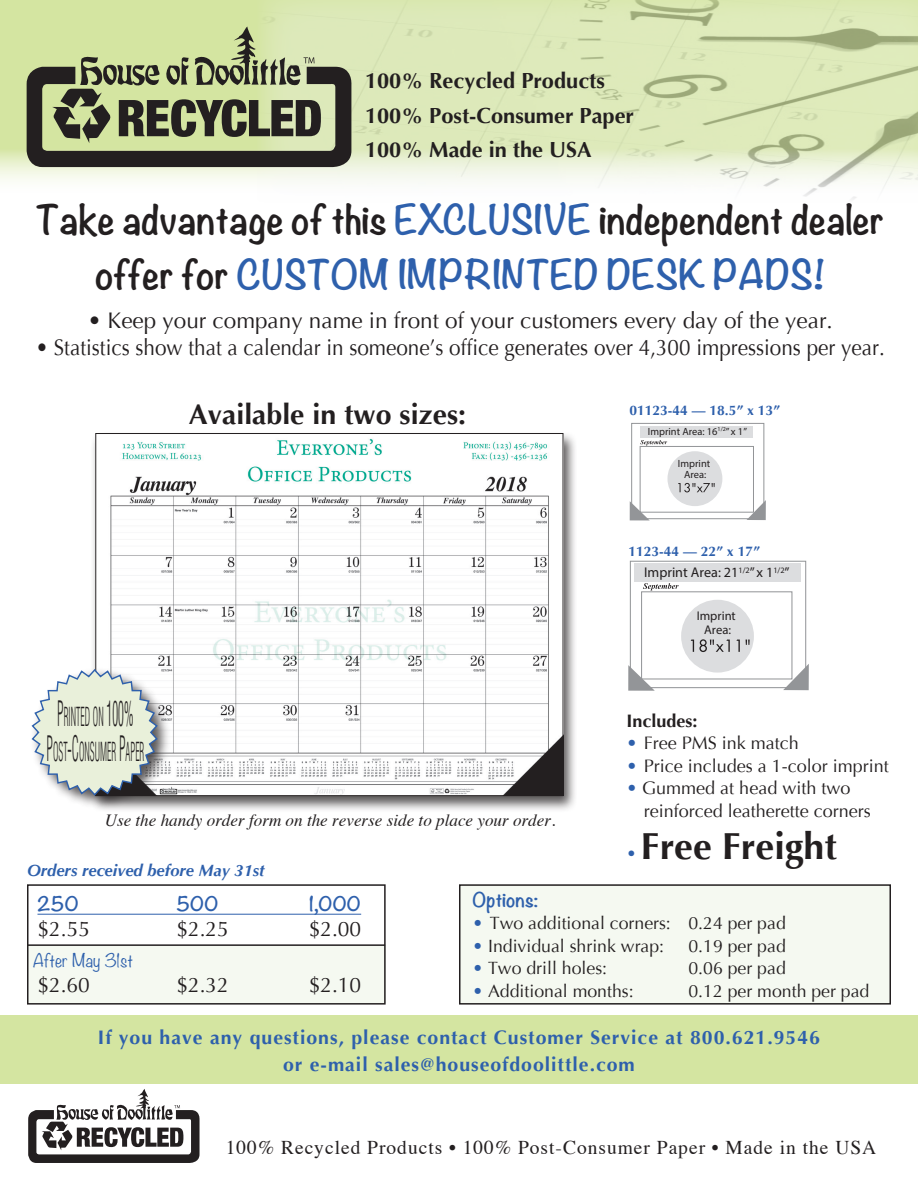
<style>
.page{position:relative;width:918px;height:1188px;background:#fff}
.page>*{position:absolute;margin:0;border:0;box-sizing:border-box;transform-origin:0 0}
.t1{font:700 37.5px "Optima";color:#231f20}
.t2{font:700 36px/55.5px "Noteworthy";color:#231f20;text-align:center}
.t3{font:700 28.5px "Optima";color:#231f20}
.t4{font:300 condensed 25.65px/34.7px "Helvetica";color:#231f20;text-align:center;scale:.38 1}
.t5{font:22.5px "Optima";color:#231f20;scale:.92 1}
.t6{font:22.5px "Optima";color:#231f20}
.t7{font:700 21.75px/34.5px "Optima";color:#231f20}
.t8{font:21px "Optima";color:#231f20}
.t9{font:700 19.5px/27px "Optima";letter-spacing:.05em;color:#2e60ac;text-align:center}
.t10{font:19.5px "Times";letter-spacing:.05em;color:#231f20}
.t11{font:18px/22.5px "Optima";color:#231f20}
.t12{font:700 18px "Noteworthy";color:#2e60ac}
.t13{font:700 18px "Optima";color:#231f20}
.t14{font:17.7px "Optima";color:#231f20}
.t15{font:italic 17.1px "Times";color:#231f20}
.t16{font:italic 700 16.5px "Optima";color:#2e60ac}
.t17{font:300 16.5px "Noteworthy";color:#2e60ac}
.t18{font:14.1px "Myriad Pro";color:#231f20}
.t19{font:700 13.8px "Optima";color:#2e60ac}
.t20{font:12.6px/13.8px "Myriad Pro";letter-spacing:.005em;color:#231f20;text-align:center}
.t21{font:10.5px/11.4px "Myriad Pro";color:#231f20;text-align:center}
.s1{color:#2e60ac}
.s2{font-size:34.2px}
.s3{font-weight:400;font-size:16.5px;color:#2e60ac}
</style>
<div class="page">
<svg style="left:0;top:0;width:257px;height:181px;background:#dce9b3"></svg>
<img style="left:257px;top:0;width:661px;height:200px">
<div style="left:0;top:1015px;width:918px;height:68px;background:#d4e5a1"></div>
<svg style="left:28px;top:1089px;width:172px;height:74px"></svg>
<div style="left:460px;top:885px;width:430px;height:119px;background:#f5f9f1"></div>
<div style="left:459px;top:884px;width:432px;height:121px;border:2px solid #231f20"></div>
<div style="left:90px;top:431px;width:487px;height:382px;background:#231f20;opacity:.75"></div>
<img style="left:98px;top:435px;width:463px;height:359px">
<div style="left:29px;top:666px;width:143px;height:144px;background:#231f20;opacity:.75"></div>
<svg style="left:31px;top:668px;width:128px;height:129px"></svg>
<div style="left:630px;top:561px;width:176px;height:127px;background:#fff;border:1px solid #939598"></div>
<div style="left:641px;top:591px;width:151px;height:88px;background:#fff;border:1px solid #939598"></div>
<div style="left:634px;top:563px;width:167px;height:19px;background:#dcdddf"></div>
<div style="left:681px;top:600px;width:73px;height:73px;background:#dcdddf;border-radius:50%"></div>
<svg style="left:628px;top:665px;width:27px;height:26px"></svg>
<svg style="left:783px;top:664px;width:26px;height:26px"></svg>
<svg style="left:643px;top:583px;width:36px;height:7px"></svg>
<svg style="left:691px;top:639px;width:39px;height:13px"></svg>
<svg style="left:736px;top:640px;width:4px;height:12px"></svg>
<svg style="left:746px;top:640px;width:4px;height:5px"></svg>
<div style="left:631px;top:423px;width:133px;height:96px;background:#fff;border:1px solid #939598"></div>
<div style="left:640px;top:426px;width:112px;height:12px;background:#dcdddf"></div>
<div style="left:640px;top:446px;width:114px;height:67px;background:#fff;border:1px solid #939598"></div>
<div style="left:668px;top:451px;width:54px;height:55px;background:#dcdddf;border-radius:50%"></div>
<svg style="left:630px;top:501px;width:20px;height:19px"></svg>
<svg style="left:747px;top:500px;width:19px;height:20px"></svg>
<svg style="left:640px;top:440px;width:27px;height:6px"></svg>
<svg style="left:678px;top:483px;width:37px;height:9px"></svg>
<div style="left:27px;top:945px;width:358px;height:58px;background:#f5f9f1"></div>
<div style="left:27px;top:884px;width:359px;height:121px;border:2px solid #231f20"></div>
<hr style="left:37px;top:914px;width:324px;height:1px;background:#2e60ac">
<hr style="left:27px;top:944px;width:358px;height:2px;background:#231f20">
<svg style="left:27px;top:27px;width:324px;height:140px;background:#8e9671"></svg>
<p class="t7" style="left:365px;top:64px;width:270px">100% Recycled Products<br>100% Post-Consumer Paper<br>100% Made in the USA</p>
<h2 class="t2" style="left:36px;top:191px;width:850px">Take advantage of this <span class="s1">EXCLUSIVE</span> independent dealer offer for <span class="s1">CUSTOM IMPRINTED DESK PADS!</span></h2>
<p class="t6" style="left:88px;top:308px;width:747px">• Keep your company name in front of your customers every day of the year.</p>
<p class="t5" style="left:36px;top:335px;width:924px">• Statistics show that a calendar in someone’s office generates over 4,300 impressions per year.</p>
<h3 class="t3" style="left:189px;top:398px;width:279px">Available in two sizes:</h3>
<h3 class="t4" style="left:47px;top:700px;width:259px"><span class="s2">P</span>RINTED ON <span class="s2">100%<br>P</span>OST<span class="s2">-C</span>ONSUMER <span class="s2">P</span>APER</h3>
<p class="t15" style="left:105px;top:805px;width:452px">Use the handy order form on the reverse side to place your order.</p>
<p class="t16" style="left:27px;top:861px;width:239px">Orders received before May 31st</p>
<p class="t19" style="left:629px;top:402px;width:152px">01123-44 — 18.5” x 13”</p>
<p class="t21" style="left:648px;top:425px;width:101px">Imprint Area: 16<sup>1/2</sup>” x 1”</p>
<p class="t21" style="left:678px;top:458px;width:34px">Imprint<br>Area:</p>
<p class="t19" style="left:629px;top:543px;width:133px">1123-44 — 22” x 17”</p>
<p class="t18" style="left:644px;top:564px;width:147px">Imprint Area: 21<sup>1/2</sup>” x 1<sup>1/2</sup>”</p>
<p class="t20" style="left:697px;top:609px;width:41px">Imprint<br>Area:</p>
<p class="t13" style="left:626px;top:710px;width:73px">Includes:</p>
<p class="t11" style="left:626px;top:732px;width:174px"><span class="s1">•</span> Free PMS ink match</p>
<p class="t11" style="left:626px;top:755px;width:264px"><span class="s1">•</span> Price includes a 1-color imprint</p>
<p class="t11" style="left:644px;top:777px;width:229px;text-indent:-17px"><span class="s1">•</span> Gummed at head with two reinforced leatherette corners</p>
<h1 class="t1" style="left:626px;top:824px;width:212px"><span class="s3">•</span> Free Freight</h1>
<p class="t12" style="left:37px;top:888px;width:43px">250</p>
<p class="t12" style="left:176px;top:888px;width:44px">500</p>
<p class="t12" style="left:309px;top:888px;width:54px">1,000</p>
<p class="t8" style="left:37px;top:917px;width:54px">$2.55</p>
<p class="t8" style="left:176px;top:917px;width:54px">$2.25</p>
<p class="t8" style="left:309px;top:917px;width:54px">$2.00</p>
<p class="t8" style="left:37px;top:972px;width:54px">$2.60</p>
<p class="t8" style="left:176px;top:972px;width:54px">$2.32</p>
<p class="t8" style="left:309px;top:972px;width:54px">$2.10</p>
<p class="t17" style="left:33px;top:946px;width:102px">After May 31st</p>
<p class="t12" style="left:472px;top:884px;width:67px">Options:</p>
<p class="t14" style="left:472px;top:913px;width:315px"><span class="s1">•</span> Two additional corners: 0.24 per pad</p>
<p class="t14" style="left:472px;top:936px;width:193px"><span class="s1">•</span> Individual shrink wrap:</p>
<p class="t14" style="left:688px;top:936px;width:99px">0.19 per pad</p>
<p class="t14" style="left:472px;top:958px;width:136px"><span class="s1">•</span> Two drill holes:</p>
<p class="t14" style="left:688px;top:958px;width:99px">0.06 per pad</p>
<p class="t14" style="left:472px;top:981px;width:163px"><span class="s1">•</span> Additional months:</p>
<p class="t14" style="left:688px;top:981px;width:183px">0.12 per month per pad</p>
<p class="t9" style="left:98px;top:1024px;width:724px">If you have any questions, please contact Customer Service at 800.621.9546 or e-mail sales@houseofdoolittle.com</p>
<p class="t10" style="left:226px;top:1129px;width:652px">100% Recycled Products • 100% Post-Consumer Paper • Made in the USA</p>
</div>
